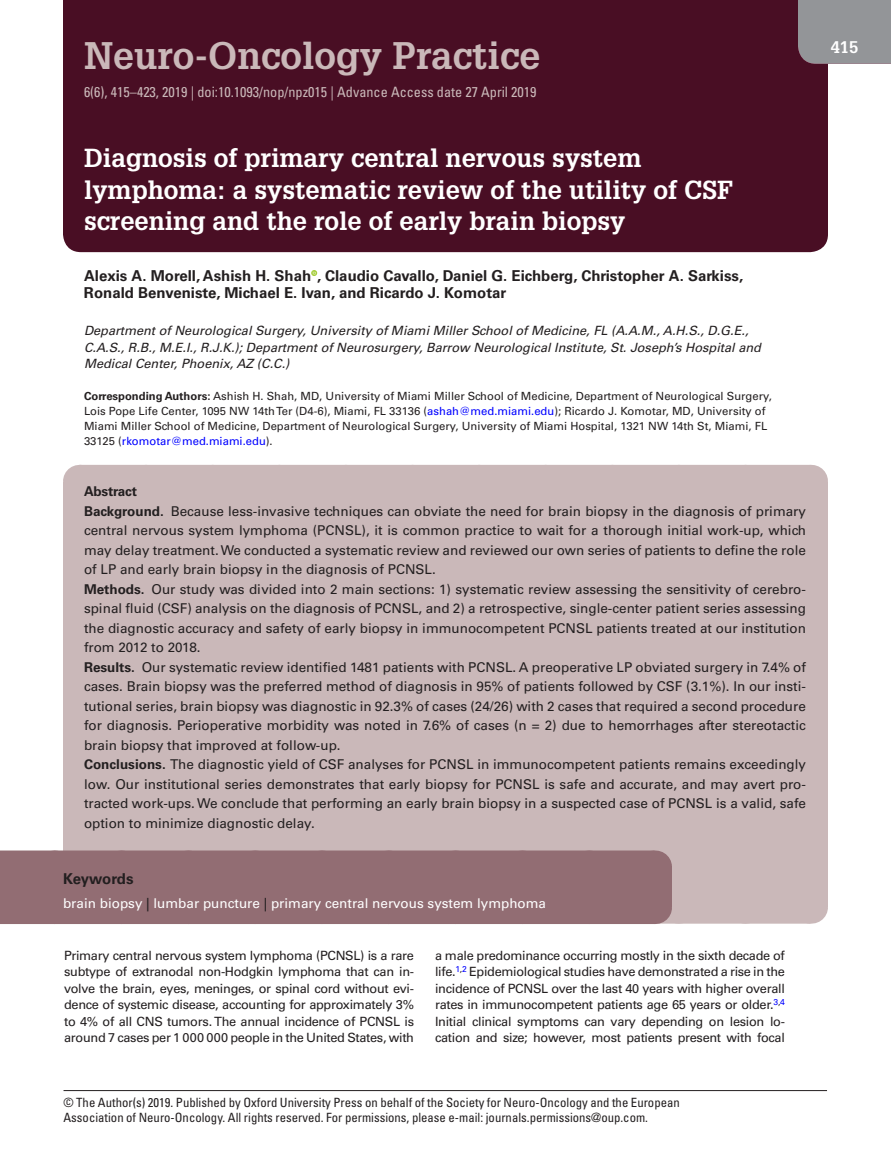
<style>
.page{position:relative;width:891px;height:1175px;background:#fff}
.page>*{position:absolute;margin:0;border:0;box-sizing:border-box;transform-origin:0 0}
.t1{font:700 37.5px "Glypha LT Std";color:#cab8b9}
.t2{font:700 25.5px/31.5px "Glypha LT Std";color:#fff}
.t3{font:700 16.5px "Glypha LT Std";color:#fff}
.t4{font:700 15px/16.5px "Univers LT Std";color:#231f20}
.t5{font:condensed 14.25px "Univers LT Std";color:#cab8b9}
.t6{font:13.5px/19.5px "Univers LT Std";color:#231f20}
.t7{font:13.5px "Univers LT Std";color:#fff}
.t8{font:12.75px/16.5px "Univers LT Std";letter-spacing:-.025em;color:#231f20;text-align:justify}
.t9{font:italic 12.75px/16.5px "Univers LT Std";color:#231f20}
.t10{font:condensed 12.75px/15px "Univers LT Std";color:#231f20}
.t11{font:11.25px/15px "Univers LT Std";color:#231f20}
.s1{font-weight:700}
.s2{color:#00f}
.s3{color:#231f20}
</style>
<div class="page">
<div style="left:63px;top:0;width:765px;height:167px;background:#490e24"></div>
<div style="left:63px;top:167px;width:765px;height:85px;background:#490e24"></div>
<hr style="left:64px;top:1090px;width:763px;height:1px;background:#231f20">
<div style="left:63px;top:482px;width:764px;height:18px;background:#cab8b9"></div>
<div style="left:80px;top:465px;width:731px;height:33px;background:#cab8b9"></div>
<hr style="left:811px;top:465px;width:1px;height:33px;background:#cab8b9">
<div style="left:63px;top:500px;width:764px;height:82px;background:#cab8b9"></div>
<div style="left:63px;top:578px;width:764px;height:82px;background:#cab8b9"></div>
<div style="left:63px;top:656px;width:764px;height:102px;background:#cab8b9"></div>
<div style="left:63px;top:753px;width:764px;height:153px;background:#cab8b9"></div>
<div style="left:80px;top:890px;width:731px;height:33px;background:#cab8b9"></div>
<hr style="left:811px;top:890px;width:1px;height:33px;background:#cab8b9">
<div style="left:0;top:866px;width:671px;height:41px;background:#926d73"></div>
<div style="left:0;top:850px;width:655px;height:33px;background:#926d73"></div>
<svg style="left:55px;top:850px;width:566px;height:1px"></svg>
<hr style="left:655px;top:850px;width:1px;height:33px;background:#926d73">
<div style="left:0;top:891px;width:655px;height:33px;background:#926d73"></div>
<svg style="left:656px;top:890px;width:121px;height:34px"></svg>
<hr style="left:655px;top:891px;width:1px;height:33px;background:#926d73">
<svg style="left:311px;top:270px;width:6px;height:6px"></svg>
<div style="left:798px;top:0;width:93px;height:64px;background:#939598"></div>
<h1 class="t1" style="left:84px;top:32px;width:458px">Neuro-Oncology Practice</h1>
<p class="t5" style="left:84px;top:83px;width:454px">6(6), 415–423, 2019 | doi:10.1093/nop/npz015 | Advance Access date 27 April 2019</p>
<h2 class="t2" style="left:84px;top:142px;width:651px">Diagnosis of primary central nervous system lymphoma: a systematic review of the utility of CSF screening and the role of early brain biopsy</h2>
<p class="t4" style="left:84px;top:267px;width:661px">Alexis A. Morell, Ashish H. Shah , Claudio Cavallo, Daniel G. Eichberg, Christopher A. Sarkiss,<br>Ronald Benveniste, Michael E. Ivan, and Ricardo J. Komotar</p>
<p class="t9" style="left:84px;top:322px;width:679px">Department of Neurological Surgery, University of Miami Miller School of Medicine, FL (A.A.M., A.H.S., D.G.E.,<br>C.A.S., R.B., M.E.I., R.J.K.); Department of Neurosurgery, Barrow Neurological Institute, St. Joseph’s Hospital and<br>Medical Center, Phoenix, AZ (C.C.)</p>
<p class="t11" style="left:84px;top:389px;width:689px"><span class="s1">Corresponding Authors:</span> Ashish H. Shah, MD, University of Miami Miller School of Medicine, Department of Neurological Surgery, Lois Pope Life Center, 1095 NW 14th Ter (D4-6), Miami, FL 33136 (<span class="s2">ashah@med.miami.edu</span>); Ricardo J. Komotar, MD, University of Miami Miller School of Medicine, Department of Neurological Surgery, University of Miami Hospital, 1321 NW 14th St, Miami, FL 33125 (<span class="s2">rkomotar@med.miami.edu</span>).</p>
<p class="t6" style="left:84px;top:482px;width:724px"><span class="s1">Abstract<br>Background.</span> Because less-invasive techniques can obviate the need for brain biopsy in the diagnosis of primary central nervous system lymphoma (PCNSL), it is common practice to wait for a thorough initial work-up, which may delay treatment. We conducted a systematic review and reviewed our own series of patients to define the role of LP and early brain biopsy in the diagnosis of PCNSL.<br><span class="s1">Methods.</span> Our study was divided into 2 main sections: 1) systematic review assessing the sensitivity of cerebro&shy;spinal fluid (CSF) analysis on the diagnosis of PCNSL, and 2) a retrospective, single-center patient series assessing the diagnostic accuracy and safety of early biopsy in immunocompetent PCNSL patients treated at our institution from 2012 to 2018.<br><span class="s1">Results.</span> Our systematic review identified 1481 patients with PCNSL. A preoperative LP obviated surgery in 7.4% of cases. Brain biopsy was the preferred method of diagnosis in 95% of patients followed by CSF (3.1%). In our insti&shy;tutional series, brain biopsy was diagnostic in 92.3% of cases (24/26) with 2 cases that required a second procedure for diagnosis. Perioperative morbidity was noted in 7.6% of cases (n = 2) due to hemorrhages after stereotactic brain biopsy that improved at follow-up.<br><span class="s1">Conclusions.</span> The diagnostic yield of CSF analyses for PCNSL in immunocompetent patients remains exceedingly low. Our institutional series demonstrates that early biopsy for PCNSL is safe and accurate, and may avert pro&shy;tracted work-ups. We conclude that performing an early brain biopsy in a suspected case of PCNSL is a valid, safe option to minimize diagnostic delay.</p>
<p class="t4" style="left:63px;top:870px;width:72px">Keywords</p>
<p class="t7" style="left:63px;top:894px;width:485px">brain biopsy <span class="s3">|</span> lumbar puncture <span class="s3">|</span> primary central nervous system lymphoma</p>
<p class="t8" style="left:64px;top:947px;width:351px">Primary central nervous system lymphoma (PCNSL) is a rare subtype of extranodal non-Hodgkin lymphoma that can in&shy;volve the brain, eyes, meninges, or spinal cord without evi&shy;dence of systemic disease, accounting for approximately 3% to 4% of all CNS tumors. The annual incidence of PCNSL is around 7 cases per 1 000 000 people in the United States, with</p>
<p class="t8" style="left:435px;top:947px;width:351px">a male predominance occurring mostly in the sixth decade of life.<sup>1</sup><sup>,</sup><sup>2</sup> Epidemiological studies have demonstrated a rise in the incidence of PCNSL over the last 40 years with higher overall rates in immunocompetent patients age 65 years or older.<sup>3</sup><sup>,</sup><sup>4<br></sup>Initial clinical symptoms can vary depending on lesion lo&shy;cation and size; however, most patients present with focal</p>
<p class="t10" style="left:64px;top:1095px;width:618px">© The Author(s) 2019. Published by Oxford University Press on behalf of the Society for Neuro-Oncology and the European<br>Association of Neuro-Oncology. All rights reserved. For permissions, please e-mail: journals.permissions@oup.com.</p>
<p class="t3" style="left:831px;top:37px;width:29px">415</p>
</div>
